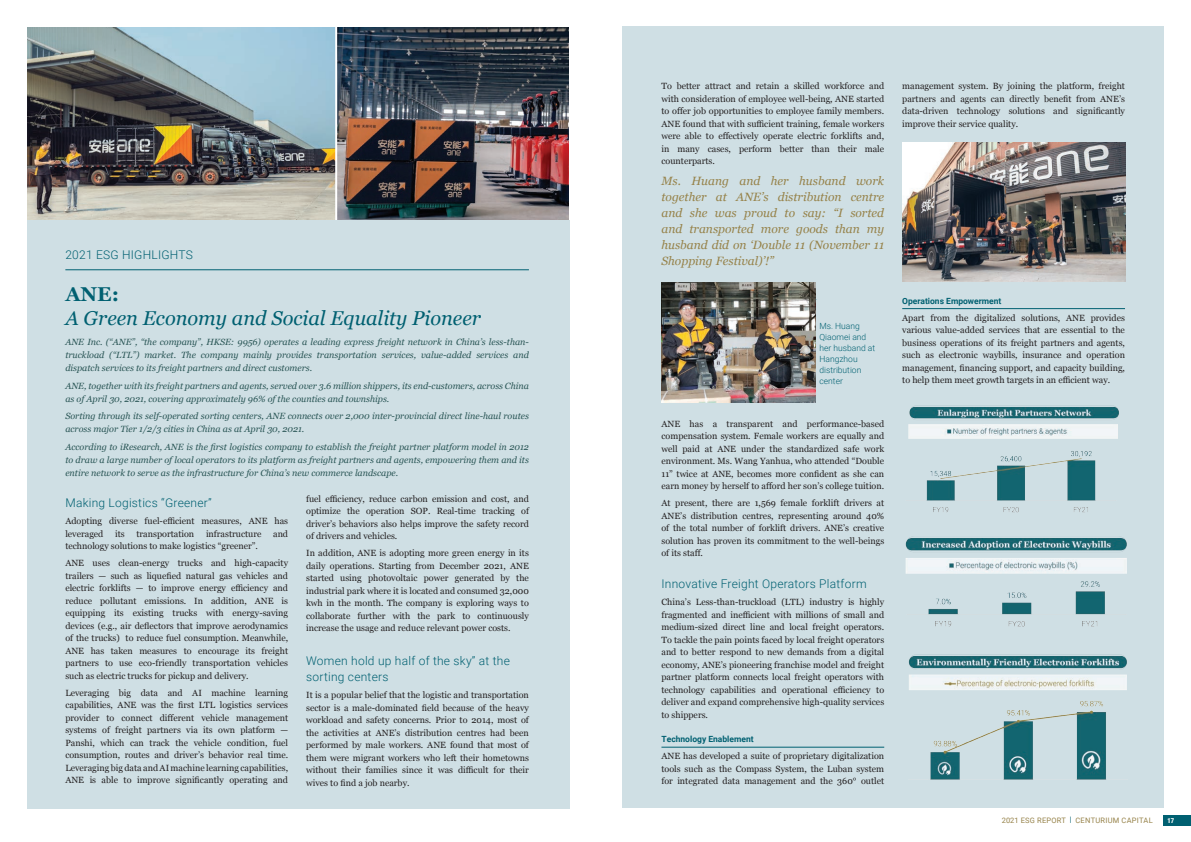
<style>
.page{position:relative;width:1191px;height:842px;background:#fff}
.page>*{position:absolute;margin:0;border:0;box-sizing:border-box;transform-origin:0 0}
.t1{font:italic 20px "Georgia";color:#006071}
.t2{font:700 20px "Georgia";color:#006071}
.t3{font:italic 12px/16px "Georgia";color:#968249;text-align:justify}
.t4{font:300 12px/16px "Roboto";letter-spacing:.02em;color:#006071}
.t5{font:9px/12.5px "Georgia";color:#231f20;text-align:justify}
.t6{font:italic 9px/13px "Georgia";color:#295555;text-align:justify}
.t7{font:300 8.5px/11px "Roboto";color:#006071}
.t8{font:700 8.5px "Roboto";color:#006071}
.t9{font:7.5px "Roboto";letter-spacing:.035em;color:#968249}
.t10{font:700 condensed 7px "Helvetica Neue";color:#fff}
.s1{color:#006071}
</style>
<div class="page">
<div style="left:1163px;top:815px;width:28px;height:11px;background:#006071"></div>
<img style="left:27px;top:27px;width:308px;height:193px">
<img style="left:337px;top:27px;width:231px;height:193px">
<div style="left:27px;top:220px;width:542px;height:588px;background:#cfdfe4"></div>
<hr style="left:65px;top:269px;width:464px;height:1px;background:#006071">
<div style="left:622px;top:27px;width:541px;height:781px;background:#cfdfe4"></div>
<hr style="left:661px;top:747px;width:223px;height:1px;background:#006071">
<img style="left:661px;top:283px;width:154px;height:119px">
<hr style="left:902px;top:308px;width:223px;height:1px;background:#006071">
<img style="left:902px;top:142px;width:223px;height:140px">
<img style="left:905px;top:538px;width:222px;height:89px">
<img style="left:908px;top:654px;width:219px;height:126px">
<img style="left:908px;top:406px;width:211px;height:107px">
<h2 class="t4" style="left:65px;top:246px;width:129px">2021 ESG HIGHLIGHTS</h2>
<h1 class="t2" style="left:65px;top:279px;width:55px">ANE:</h1>
<h1 class="t1" style="left:65px;top:303px;width:417px">A Green Economy and Social Equality Pioneer</h1>
<p class="t6" style="left:65px;top:335px;width:465px">ANE Inc. (“ANE”, “the company”, HKSE: 9956) operates a leading express freight network in China’s less-than&shy;truckload (“LTL”) market. The company mainly provides transportation services, value-added services and dispatch services to its freight partners and direct customers.</p>
<p class="t6" style="left:65px;top:379px;width:465px">ANE, together with its freight partners and agents, served over 3.6 million shippers, its end-customers, across China as of April 30, 2021, covering approximately 96% of the counties and townships.</p>
<p class="t6" style="left:65px;top:409px;width:465px">Sorting through its self-operated sorting centers, ANE connects over 2,000 inter-provincial direct line-haul routes across major Tier 1/2/3 cities in China as at April 30, 2021.</p>
<p class="t6" style="left:65px;top:440px;width:465px">According to iResearch, ANE is the first logistics company to establish the freight partner platform model in 2012 to draw a large number of local operators to its platform as freight partners and agents, empowering them and its entire network to serve as the infrastructure for China’s new commerce landscape.</p>
<h2 class="t4" style="left:65px;top:495px;width:148px">Making Logistics “Greener”</h2>
<p class="t5" style="left:65px;top:515px;width:224px">Adopting diverse fuel-efficient measures, ANE has leveraged</p>
<p class="t5" style="left:115px;top:527px;width:11px">its</p>
<p class="t5" style="left:136px;top:527px;width:59px">transportation</p>
<p class="t5" style="left:206px;top:527px;width:57px">infrastructure</p>
<p class="t5" style="left:273px;top:527px;width:17px">and</p>
<p class="t5" style="left:65px;top:537px;width:224px;line-height:17px">technology solutions to make logistics “greener”.<br>ANE uses clean-energy trucks and high-capacity</p>
<p class="t5" style="left:65px;top:569px;width:224px">trailers — such as liquefied natural gas vehicles and electric forklifts — to improve energy efficiency and reduce pollutant emissions. In addition, ANE is equipping its existing trucks with energy-saving devices (e.g., air deflectors that improve aerodynamics of the trucks) to reduce fuel consumption. Meanwhile, ANE has taken measures to encourage its freight partners to use eco-friendly transportation vehicles such as electric trucks for pickup and delivery.</p>
<p class="t5" style="left:65px;top:686px;width:224px">Leveraging big data and AI machine learning capabilities, ANE was the first LTL logistics services provider to connect different vehicle management systems of freight partners via its own platform — Panshi, which can track the vehicle condition, fuel consumption, routes and driver’s behavior real time.<br>Leveraging big data and AI machine learning capabilities, ANE is able to improve significantly operating and</p>
<p class="t5" style="left:306px;top:492px;width:224px">fuel efficiency, reduce carbon emission and cost, and optimize the operation SOP. Real-time tracking of driver’s behaviors also helps improve the safety record of drivers and vehicles.</p>
<p class="t5" style="left:306px;top:546px;width:224px">In addition, ANE is adopting more green energy in its daily operations. Starting from December 2021, ANE started using photovoltaic power generated by the industrial park where it is located and consumed 32,000 kwh in the month. The company is exploring ways to collaborate further with the park to continuously increase the usage and reduce relevant power costs.</p>
<h2 class="t4" style="left:306px;top:652px;width:205px">Women hold up half of the sky” at the sorting centers</h2>
<p class="t5" style="left:306px;top:688px;width:224px">It is a popular belief that the logistic and transportation sector is a male-dominated field because of the heavy workload and safety concerns. Prior to 2014, most of the activities at ANE’s distribution centres had been performed by male workers. ANE found that most of them were migrant workers who left their hometowns without their families since it was difficult for their wives to find a job nearby.</p>
<p class="t5" style="left:661px;top:80px;width:224px">To better attract and retain a skilled workforce and with consideration of employee well-being, ANE started to offer job opportunities to employee family members.<br>ANE found that with sufficient training, female workers were able to effectively operate electric forklifts and, in many cases, perform better than their male counterparts.</p>
<h2 class="t3" style="left:661px;top:172px;width:224px">Ms. Huang and her husband work together at ANE’s distribution centre and she was proud to say: “I sorted and transported more goods than my husband did on ‘Double 11 (November 11<br>Shopping Festival)’!”</h2>
<p class="t7" style="left:815px;top:291px;width:4px">.</p>
<p class="t7" style="left:819px;top:320px;width:57px">Ms. Huang<br>Qiaomei and her husband at<br>Hangzhou distribution center</p>
<p class="t5" style="left:661px;top:417px;width:224px">ANE has a transparent and performance-based compensation system. Female workers are equally and well paid at ANE under the standardized safe work environment. Ms. Wang Yanhua, who attended “Double 11” twice at ANE, becomes more confident as she can earn money by herself to afford her son’s college tuition.</p>
<p class="t5" style="left:661px;top:497px;width:224px">At present, there are 1,569 female forklift drivers at ANE’s distribution centres, representing around 40% of the total number of forklift drivers. ANE’s creative solution has proven its commitment to the well-beings of its staff.</p>
<h2 class="t4" style="left:661px;top:576px;width:207px">Innovative Freight Operators Platform</h2>
<p class="t5" style="left:661px;top:596px;width:224px">China’s Less-than-truckload (LTL) industry is highly fragmented and inefficient with millions of small and medium-sized direct line and local freight operators.<br>To tackle the pain points faced by local freight operators and to better respond to new demands from a digital economy, ANE’s pioneering franchise model and freight partner platform connects local freight operators with technology capabilities and operational efficiency to deliver and expand comprehensive high-quality services to shippers.</p>
<p class="t8" style="left:661px;top:733px;width:94px">Technology Enablement</p>
<p class="t5" style="left:661px;top:750px;width:224px">ANE has developed a suite of proprietary digitalization tools such as the Compass System, the Luban system for integrated data management and the 360° outlet</p>
<p class="t5" style="left:902px;top:80px;width:224px">management system. By joining the platform, freight partners and agents can directly benefit from ANE’s data-driven technology solutions and significantly improve their service quality.</p>
<p class="t8" style="left:902px;top:295px;width:101px">Operations Empowerment</p>
<p class="t5" style="left:902px;top:311px;width:224px">Apart from the digitalized solutions, ANE provides various value-added services that are essential to the business operations of its freight partners and agents, such as electronic waybills, insurance and operation management, financing support, and capacity building, to help them meet growth targets in an efficient way.</p>
<p class="t9" style="left:1001px;top:815px;width:152px">2021 ESG REPORT <span class="s1">|</span> CENTURIUM CAPITAL</p>
<p class="t10" style="left:1167px;top:814px;width:8px">17</p>
</div>
